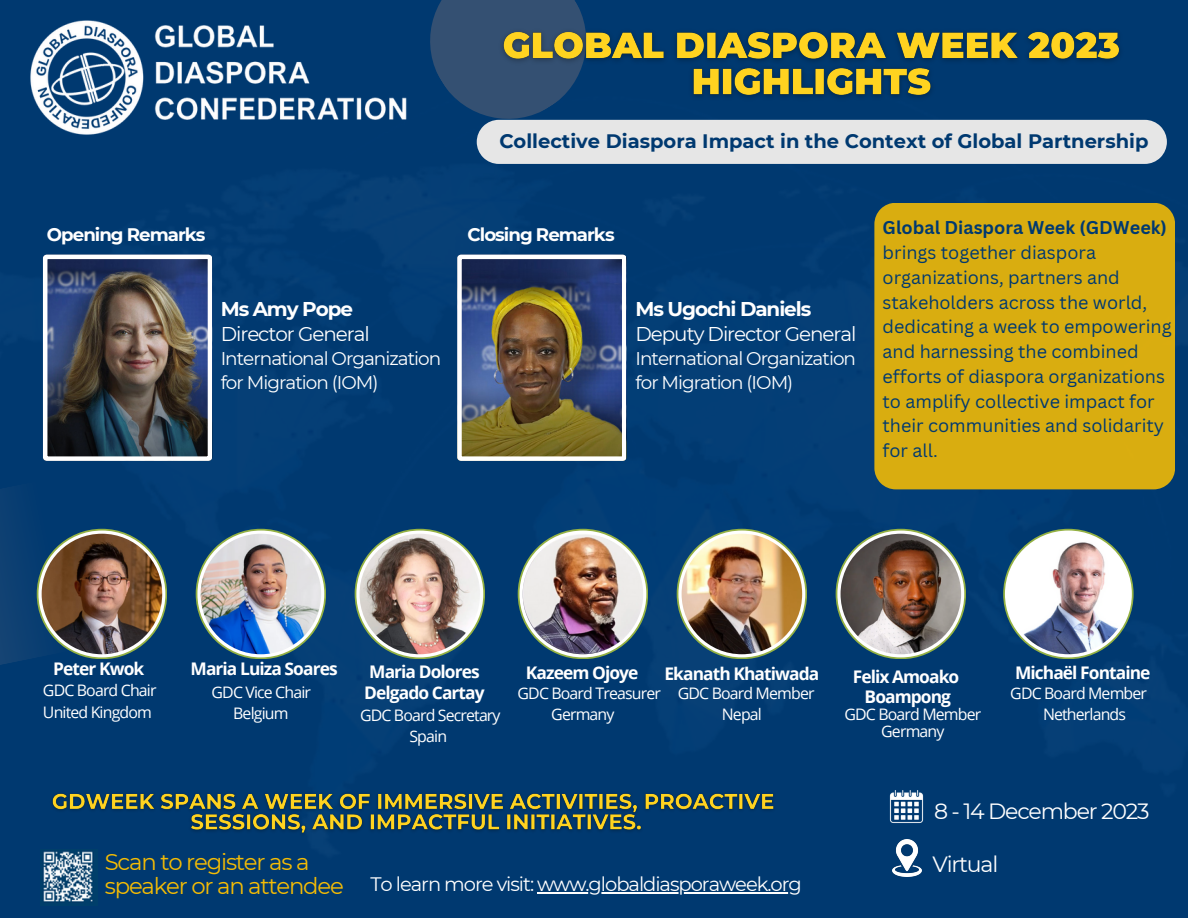
<style>
.page{position:relative;width:1188px;height:918px;background:#003970}
.page>*{position:absolute;margin:0;border:0;box-sizing:border-box;transform-origin:0 0}
.t1{font:22.8px/23.7px "Montserrat";letter-spacing:-.055em;color:#f5bc04}
.t2{font:22.05px "Montserrat";letter-spacing:-.055em;color:#fff}
.t3{font:19.95px "Montserrat";letter-spacing:-.055em;color:#fff}
.t4{font:700 19.95px "Montserrat";letter-spacing:-.055em;color:#fff}
.t5{font:700 19.5px "Montserrat";color:#003970}
.t6{font:19.5px "Montserrat";letter-spacing:-.055em;color:#fff}
.t7{font:18.45px/23.7px "Montserrat";letter-spacing:-.055em;color:#fff}
.t8{font:700 18.15px "Montserrat";letter-spacing:-.055em;color:#fff}
.t9{font:18px/24.8px "Canva Sans";color:#003970}
.t10{font:700 18px "Canva Sans";color:#003970}
.t11{font:700 17.4px/20.2px "Open Sans";letter-spacing:-.055em;color:#fff;text-align:center}
.t12{font:15.9px "Open Sans";letter-spacing:-.055em;color:#fff}
</style>
<div class="page">
<svg style="left:0;top:488px;width:71px;height:177px"></svg>
<svg style="left:430px;top:0;width:737px;height:164px"></svg>
<img style="left:892px;top:840px;width:29px;height:37px">
<img style="left:889px;top:790px;width:35px;height:33px">
<img style="left:30px;top:20px;width:377px;height:115px">
<img style="left:43px;top:851px;width:51px;height:52px">
<svg style="left:37px;top:529px;width:130px;height:130px"></svg>
<svg style="left:38px;top:531px;width:127px;height:126px"></svg>
<img style="left:42px;top:534px;width:120px;height:120px;border-radius:50%">
<svg style="left:196px;top:529px;width:130px;height:130px"></svg>
<svg style="left:197px;top:531px;width:127px;height:126px"></svg>
<img style="left:201px;top:534px;width:120px;height:120px;border-radius:50%">
<svg style="left:518px;top:529px;width:130px;height:130px"></svg>
<svg style="left:519px;top:531px;width:127px;height:126px"></svg>
<img style="left:523px;top:534px;width:120px;height:120px;border-radius:50%">
<svg style="left:677px;top:529px;width:130px;height:130px"></svg>
<svg style="left:678px;top:531px;width:127px;height:126px"></svg>
<img style="left:682px;top:534px;width:120px;height:120px;border-radius:50%">
<svg style="left:355px;top:529px;width:130px;height:130px"></svg>
<svg style="left:356px;top:531px;width:127px;height:126px"></svg>
<img style="left:360px;top:534px;width:120px;height:120px;border-radius:50%">
<svg style="left:836px;top:529px;width:130px;height:130px"></svg>
<svg style="left:837px;top:531px;width:127px;height:126px"></svg>
<img style="left:841px;top:534px;width:120px;height:120px;border-radius:50%">
<img style="left:43px;top:255px;width:169px;height:205px">
<img style="left:457px;top:255px;width:169px;height:205px">
<svg style="left:1003px;top:529px;width:131px;height:130px"></svg>
<div style="left:1005px;top:531px;width:127px;height:126px;background:#fff;border-radius:50%"></div>
<img style="left:1008px;top:534px;width:121px;height:120px;border-radius:50%">
<div style="left:874px;top:203px;width:301px;height:286px;background:#d9ad10"></div>
<hr style="left:537px;top:892px;width:264px;height:1px;background:#fff">
<img style="left:52px;top:793px;width:722px;height:40px">
<img style="left:493px;top:23px;width:637px;height:84px">
<p class="t8" style="left:47px;top:224px;width:160px">Opening Remarks</p>
<p class="t4" style="left:221px;top:296px;width:134px">Ms Amy Pope</p>
<p class="t3" style="left:221px;top:322px;width:150px">Director General</p>
<p class="t7" style="left:221px;top:347px;width:222px">International Organization for Migration (IOM)</p>
<p class="t5" style="left:499px;top:129px;width:651px">Collective Diaspora Impact in the Context of Global Partnership</p>
<p class="t8" style="left:468px;top:224px;width:149px">Closing Remarks</p>
<p class="t4" style="left:636px;top:296px;width:177px">Ms Ugochi Daniels</p>
<p class="t3" style="left:636px;top:322px;width:223px">Deputy Director General</p>
<p class="t7" style="left:636px;top:347px;width:222px">International Organization for Migration (IOM)</p>
<p class="t10" style="left:883px;top:215px;width:286px">Global Diaspora Week (GDWeek)</p>
<p class="t9" style="left:883px;top:240px;width:291px">brings together diaspora organizations, partners and stakeholders across the world, dedicating a week to empowering and harnessing the combined efforts of diaspora organizations to amplify collective impact for their communities and solidarity for all.</p>
<p class="t11" style="left:53px;top:658px;width:93px">Peter Kwok</p>
<p class="t11" style="left:191px;top:658px;width:149px">Maria Luiza Soares</p>
<p class="t11" style="left:369px;top:661px;width:112px">Maria Dolores</p>
<p class="t11" style="left:526px;top:662px;width:114px">Kazeem Ojoye</p>
<p class="t11" style="left:665px;top:664px;width:156px">Ekanath Khatiwada</p>
<p class="t12" style="left:43px;top:679px;width:115px">GDC Board Chair</p>
<p class="t12" style="left:212px;top:681px;width:101px">GDC Vice Chair</p>
<p class="t11" style="left:364px;top:682px;width:122px">Delgado Cartay</p>
<p class="t12" style="left:360px;top:704px;width:142px">GDC Board Secretary</p>
<p class="t11" style="left:853px;top:666px;width:108px">Felix Amoako<br>Boampong</p>
<p class="t12" style="left:518px;top:682px;width:298px">GDC Board Treasurer GDC Board Member</p>
<p class="t12" style="left:43px;top:701px;width:111px">United Kingdom</p>
<p class="t12" style="left:233px;top:702px;width:57px">Belgium</p>
<p class="t12" style="left:551px;top:703px;width:65px">Germany</p>
<p class="t12" style="left:722px;top:703px;width:42px">Nepal</p>
<p class="t12" style="left:844px;top:703px;width:138px">GDC Board Member</p>
<p class="t12" style="left:881px;top:720px;width:65px">Germany</p>
<p class="t12" style="left:409px;top:725px;width:39px">Spain</p>
<p class="t11" style="left:1015px;top:663px;width:137px">Michaël Fontaine</p>
<p class="t12" style="left:1043px;top:703px;width:85px">Netherlands</p>
<p class="t12" style="left:1010px;top:682px;width:138px">GDC Board Member</p>
<p class="t1" style="left:105px;top:850px;width:240px">Scan to register as a speaker or an attendee</p>
<p class="t6" style="left:370px;top:872px;width:433px">To learn more visit: www.globaldiasporaweek.org</p>
<p class="t2" style="left:934px;top:798px;width:217px">8 - 14 December 2023</p>
<p class="t2" style="left:932px;top:851px;width:67px">Virtual</p>
</div>
